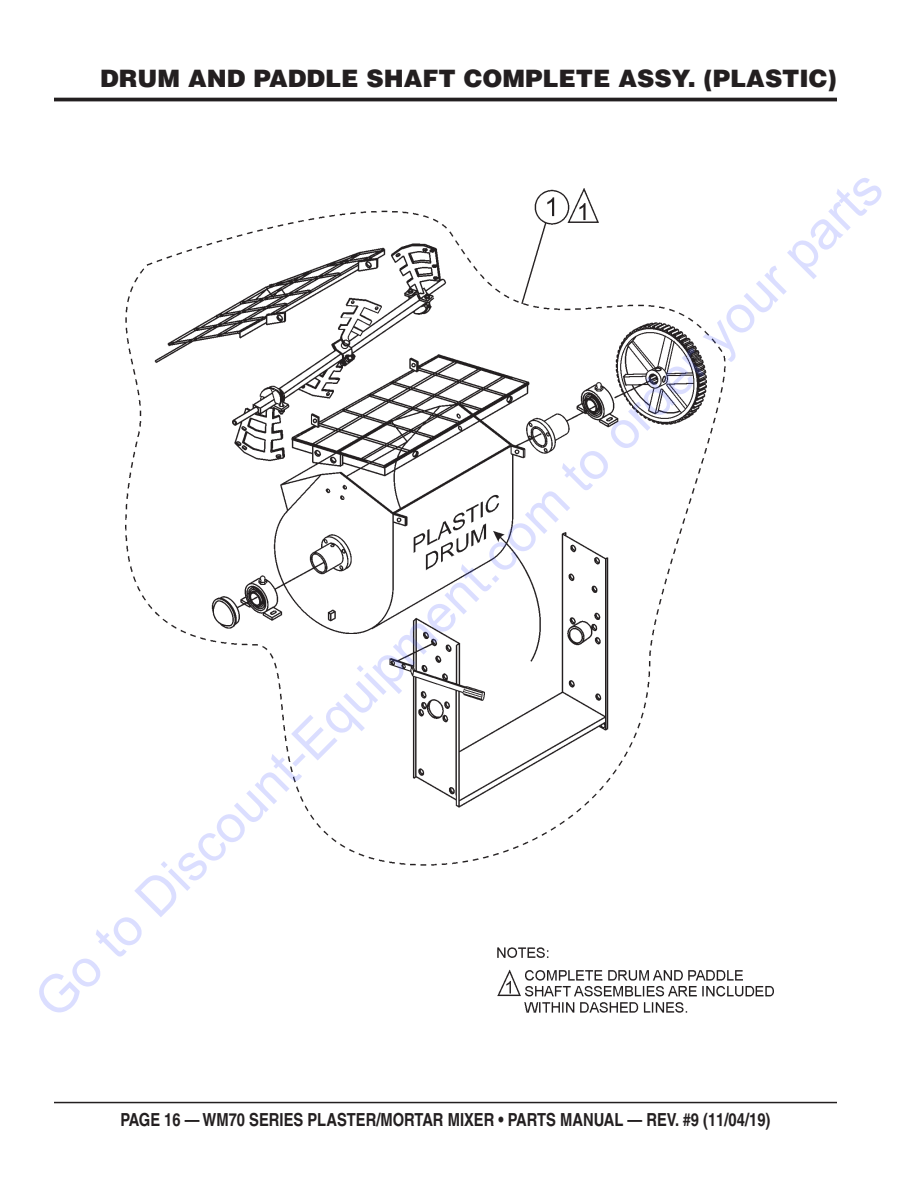
<style>
.page{position:relative;width:918px;height:1188px;background:#fff}
.page>*{position:absolute;margin:0;border:0;box-sizing:border-box;transform-origin:0 0}
.t1{font:52.5px "Arial";color:rgb(64 84 255/.19)}
.Page_Heading_TOC{font:900 24px "Helvetica";color:#231f20}
.t2{font:700 condensed 18px "Helvetica";color:#231f20}
</style>
<div class="page">
<hr style="left:54px;top:1102px;width:783px;height:1px;background:#231f20">
<hr style="left:54px;top:98px;width:783px;height:3px;background:#231f20">
<img style="left:125px;top:188px;width:649px;height:824px">
<p class="Page_Heading_TOC" style="left:100px;top:63px;width:738px">DRUM AND PADDLE SHAFT COMPLETE ASSY. (PLASTIC)</p>
<h1 class="t1" style="left:18px;top:983px;width:1175px;rotate:-45deg">Go to Discount-Equipment.com to order your parts</h1>
<p class="t2" style="left:121px;top:1108px;width:651px">PAGE 16 — WM70 SERIES PLASTER/MORTAR MIXER • PARTS MANUAL — REV. #9 (11/04/19)</p>
</div>
